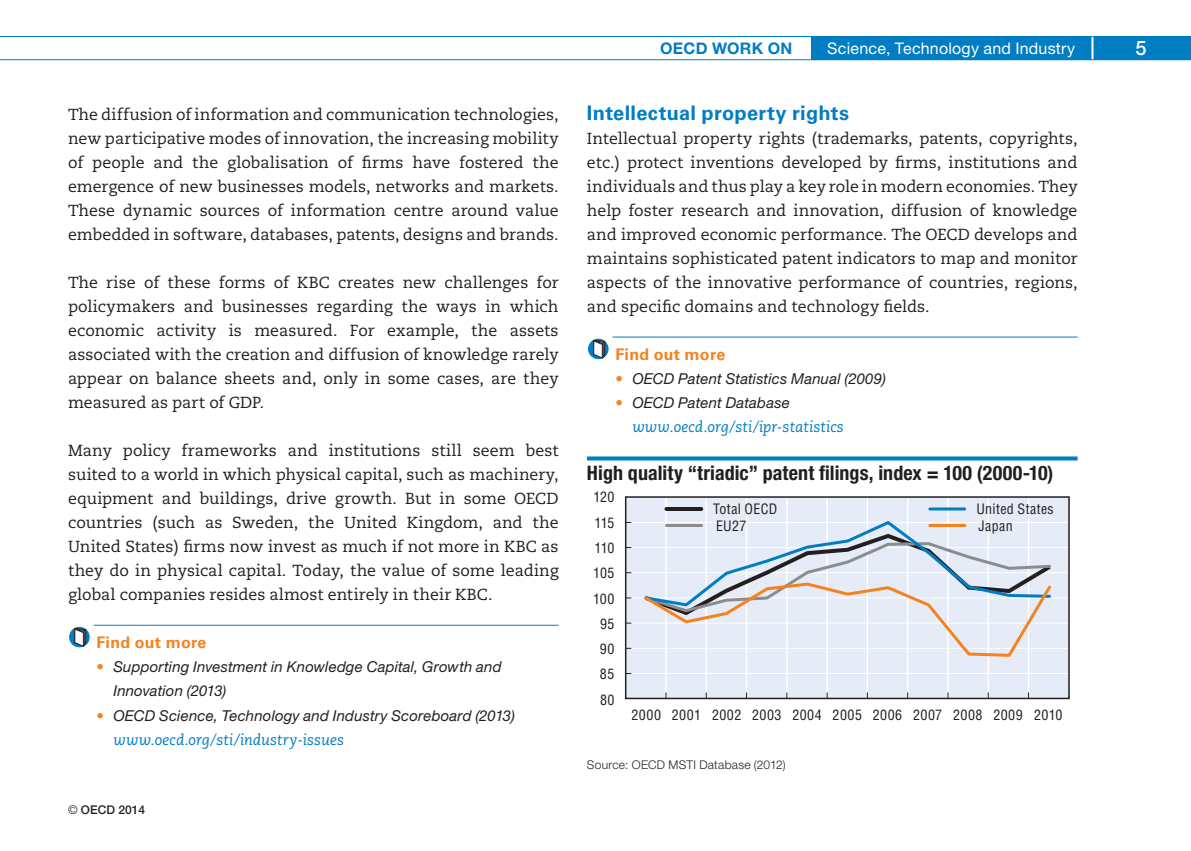
<style>
.page{position:relative;width:1191px;height:851px;background:#fff}
.page>*{position:absolute;margin:0;border:0;box-sizing:border-box;transform-origin:0 0}
._01_Heading_Graph{font:700 condensed 20px "Helvetica Neue LT Std";letter-spacing:.005em;color:#231f20}
.Inter_bleu{font:700 20px "Univers LT Std";letter-spacing:.015em;color:#007dc3}
.t1{font:500 20px "Helvetica Neue";color:#fff}
.Texte_courant{font:16px/24px "Caecilia";letter-spacing:.005em;color:#231f20;text-align:justify}
.t2{font:16px "Helvetica Neue";letter-spacing:.015em;color:#fff}
.Key_Publications{font:700 16px "Univers LT Std";letter-spacing:.02em;color:#f5821f}
.t3{font:700 16px "Helvetica Neue";letter-spacing:.02em;color:#007dc3}
.t4{font:italic 15px/24px "Helvetica Neue LT Std";letter-spacing:.005em;color:#231f20}
.t5{font:italic 15px/24px "Caecilia";letter-spacing:.005em;color:#007dc3}
.t6{font:condensed 14px "Helvetica";letter-spacing:.025em;color:#231f20}
._01_Source_Graph{font:300 12px "Helvetica Neue LT Std";letter-spacing:.02em;color:#231f20}
.t7{font:500 12px "Helvetica Neue";color:#231f20}
.s1{color:#f5821f}
.s2{font-family:"Caecilia";color:#007dc3}
.s3{font-weight:300}
.s4{font-family:"Helvetica Neue LT Std";color:#f5821f}
.s5{font-family:"Helvetica Neue LT Std";color:#231f20}
</style>
<div class="page">
<div style="left:811px;top:36px;width:380px;height:24px;background:#007dc3"></div>
<hr style="left:1091px;top:32px;width:2px;height:31px;background:#fff">
<hr style="left:0;top:36px;width:1191px;height:1px;background:#007dc3">
<hr style="left:0;top:59px;width:1191px;height:1px;background:#007dc3">
<hr style="left:612px;top:336px;width:465px;height:1px;background:#007dc3">
<svg style="left:587px;top:456px;width:490px;height:4px;background:#1e8cca"></svg>
<svg style="left:587px;top:338px;width:22px;height:21px"></svg>
<div style="left:587px;top:337px;width:22px;height:23px;border:1px solid #fff;border-radius:50%"></div>
<svg style="left:593px;top:340px;width:12px;height:18px"></svg>
<div style="left:625px;top:497px;width:445px;height:201px;background:#e5ebf7"></div>
<hr style="left:1028px;top:497px;width:1px;height:201px;background:#fff">
<hr style="left:987px;top:497px;width:2px;height:201px;background:#fff">
<hr style="left:947px;top:497px;width:1px;height:201px;background:#fff">
<hr style="left:907px;top:497px;width:1px;height:201px;background:#fff">
<hr style="left:866px;top:497px;width:2px;height:201px;background:#fff">
<hr style="left:826px;top:497px;width:1px;height:201px;background:#fff">
<hr style="left:786px;top:497px;width:1px;height:201px;background:#fff">
<hr style="left:746px;top:497px;width:1px;height:201px;background:#fff">
<hr style="left:705px;top:497px;width:2px;height:201px;background:#fff">
<hr style="left:665px;top:497px;width:1px;height:201px;background:#fff">
<hr style="left:625px;top:522px;width:444px;height:1px;background:#fff">
<hr style="left:625px;top:547px;width:444px;height:1px;background:#fff">
<hr style="left:625px;top:572px;width:444px;height:1px;background:#fff">
<hr style="left:625px;top:597px;width:444px;height:1px;background:#fff">
<hr style="left:625px;top:622px;width:444px;height:1px;background:#fff">
<hr style="left:625px;top:647px;width:444px;height:1px;background:#fff">
<hr style="left:625px;top:673px;width:444px;height:1px;background:#fff">
<div style="left:625px;top:496px;width:444px;height:203px;border:1px solid #231f20"></div>
<svg style="left:640px;top:519px;width:415px;height:139px"></svg>
<hr style="left:929px;top:507px;width:35px;height:3px;background:#007dc3">
<hr style="left:666px;top:507px;width:35px;height:4px;background:#231f20">
<hr style="left:929px;top:524px;width:36px;height:3px;background:#f5821f">
<hr style="left:666px;top:524px;width:35px;height:3px;background:#8a8c8e">
<hr style="left:94px;top:624px;width:464px;height:1px;background:#007dc3">
<svg style="left:69px;top:626px;width:21px;height:21px"></svg>
<div style="left:68px;top:625px;width:23px;height:23px;border:1px solid #fff;border-radius:50%"></div>
<svg style="left:74px;top:628px;width:12px;height:18px"></svg>
<p class="Texte_courant" style="left:68px;top:103px;width:492px">The diffusion of information and communication technologies, new participative modes of innovation, the increasing mobility of people and the globalisation of firms have fostered the emergence of new businesses models, networks and markets.<br>These dynamic sources of information centre around value embedded in software, databases, patents, designs and brands.</p>
<p class="Texte_courant" style="left:68px;top:271px;width:492px">The rise of these forms of KBC creates new challenges for policymakers and businesses regarding the ways in which economic activity is measured. For example, the assets associated with the creation and diffusion of knowledge rarely appear on balance sheets and, only in some cases, are they measured as part of GDP.</p>
<p class="Texte_courant" style="left:68px;top:439px;width:492px">Many policy frameworks and institutions still seem best suited to a world in which physical capital, such as machinery, equipment and buildings, drive growth. But in some OECD countries (such as Sweden, the United Kingdom, and the United States) firms now invest as much if not more in KBC as they do in physical capital. Today, the value of some leading global companies resides almost entirely in their KBC.</p>
<p class="Key_Publications" style="left:96px;top:633px;width:112px">Find out more</p>
<p class="t4" style="left:113px;top:654px;width:390px;text-indent:-17px"><span class="s1">•</span> Supporting Investment in Knowledge Capital, Growth and<br>Innovation (2013)</p>
<p class="t4" style="left:113px;top:702px;width:403px;text-indent:-17px"><span class="s1">•</span> OECD Science, Technology and Industry Scoreboard (2013) <span class="s2">www.oecd.org/sti/industry-issues</span></p>
<p class="t7" style="left:68px;top:802px;width:78px"><span class="s3">©</span> OECD 2014</p>
<p class="t3" style="left:660px;top:38px;width:134px">OECD WORK ON</p>
<p class="t2" style="left:827px;top:38px;width:249px">Science, Technology and Industry</p>
<p class="t1" style="left:1135px;top:36px;width:13px">5</p>
<p class="Inter_bleu" style="left:587px;top:101px;width:264px">Intellectual property rights</p>
<p class="Texte_courant" style="left:587px;top:127px;width:492px">Intellectual property rights (trademarks, patents, copyrights, etc.) protect inventions developed by firms, institutions and individuals and thus play a key role in modern economies. They help foster research and innovation, diffusion of knowledge and improved economic performance. The OECD develops and maintains sophisticated patent indicators to map and monitor aspects of the innovative performance of countries, regions, and specific domains and technology fields.</p>
<p class="Key_Publications" style="left:615px;top:345px;width:112px">Find out more</p>
<p class="t4" style="left:615px;top:366px;width:272px"><span class="s1">•</span> OECD Patent Statistics Manual (2009)</p>
<p class="t5" style="left:632px;top:391px;width:213px;text-indent:-17px"><span class="s4">•</span> <span class="s5">OECD Patent Database </span>www.oecd.org/sti/ipr-statistics</p>
<p class="_01_Heading_Graph" style="left:587px;top:461px;width:468px">High quality “triadic” patent filings, index = 100 (2000-10)</p>
<p class="t6" style="left:593px;top:488px;width:22px">120</p>
<p class="t6" style="left:594px;top:513px;width:22px">115</p>
<p class="t6" style="left:594px;top:539px;width:22px">110</p>
<p class="t6" style="left:593px;top:564px;width:23px">105</p>
<p class="t6" style="left:593px;top:589px;width:23px">100</p>
<p class="t6" style="left:600px;top:615px;width:16px">95</p>
<p class="t6" style="left:600px;top:640px;width:16px">90</p>
<p class="t6" style="left:600px;top:665px;width:16px">85</p>
<p class="t6" style="left:600px;top:690px;width:16px">80</p>
<p class="t6" style="left:713px;top:500px;width:66px">Total OECD</p>
<p class="t6" style="left:976px;top:500px;width:79px">United States</p>
<p class="t6" style="left:716px;top:516px;width:32px">EU27</p>
<p class="t6" style="left:978px;top:516px;width:36px">Japan</p>
<p class="t6" style="left:631px;top:706px;width:432px">2000 2001 2002 2003 2004 2005 2006 2007 2008 2009 2010</p>
<p class="_01_Source_Graph" style="left:587px;top:757px;width:200px">Source: OECD MSTI Database (2012)</p>
</div>
